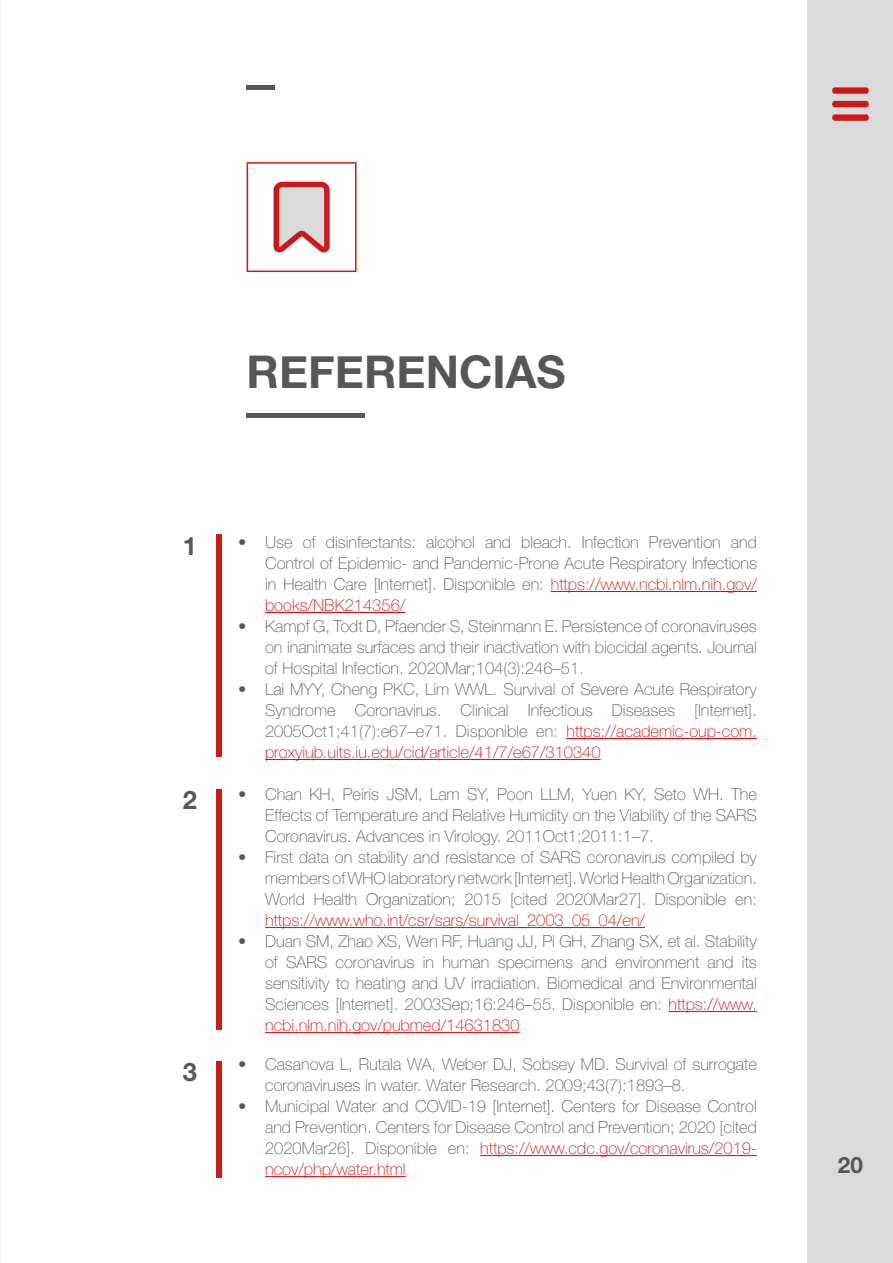
<style>
.page{position:relative;width:893px;height:1263px;background:#fff}
.page>*{position:absolute;margin:0;border:0;box-sizing:border-box;transform-origin:0 0}
.t1{font:700 45px "Helvetica Neue";color:#575756}
.t2{font:700 25.5px "Helvetica Neue LT";color:#575756}
.t3{font:700 22.5px "Helvetica Neue LT";color:#575756}
.t4{font:100 16.5px/21px "Helvetica Neue LT";color:#575756;text-align:justify}
.t5{font:100 16.5px "Helvetica Neue LT";color:#d20a11}
.s1{color:#d20a11}
</style>
<div class="page">
<div style="left:808px;top:0;width:85px;height:1263px;background:#dadada"></div>
<hr style="left:247px;top:414px;width:118px;height:4px;background:#575756">
<div style="left:247px;top:85px;width:28px;height:5px;background:#575756"></div>
<div style="left:247px;top:162px;width:109px;height:110px;border:2px solid #cd1719"></div>
<svg style="left:273px;top:182px;width:57px;height:70px;background:#d99fa0"></svg>
<hr style="left:551px;top:591px;width:206px;height:1px;background:#d20a11">
<hr style="left:265px;top:612px;width:140px;height:1px;background:#d20a11">
<hr style="left:566px;top:738px;width:191px;height:1px;background:#d20a11">
<hr style="left:265px;top:759px;width:336px;height:1px;background:#d20a11">
<hr style="left:265px;top:927px;width:380px;height:1px;background:#d20a11">
<hr style="left:669px;top:1011px;width:88px;height:1px;background:#d20a11">
<hr style="left:265px;top:1032px;width:255px;height:1px;background:#d20a11">
<hr style="left:480px;top:1155px;width:277px;height:1px;background:#d20a11">
<hr style="left:265px;top:1176px;width:141px;height:1px;background:#d20a11">
<div style="left:216px;top:535px;width:5px;height:222px;background:#cd1719"></div>
<div style="left:216px;top:789px;width:5px;height:240px;background:#cd1719"></div>
<div style="left:216px;top:1061px;width:5px;height:117px;background:#cd1719"></div>
<div style="left:832px;top:87px;width:37px;height:7px;background:#cd1719;border-radius:3px"></div>
<div style="left:832px;top:101px;width:37px;height:6px;background:#cd1719;border-radius:3px"></div>
<div style="left:832px;top:114px;width:37px;height:7px;background:#cd1719;border-radius:3px"></div>
<h1 class="t1" style="left:247px;top:337px;width:321px">REFERENCIAS</h1>
<h2 class="t2" style="left:183px;top:530px;width:16px">1</h2>
<h2 class="t2" style="left:183px;top:784px;width:16px">2</h2>
<h2 class="t2" style="left:183px;top:1056px;width:16px">3</h2>
<p class="t4" style="left:265px;top:531px;width:493px;text-indent:-27px">• Use of disinfectants: alcohol and bleach. Infection Prevention and Control of Epidemic- and Pandemic-Prone Acute Respiratory Infections in Health Care [Internet]. Disponible en: <span class="s1">https://www.ncbi.nlm.nih.gov/ books/NBK214356/</span></p>
<p class="t4" style="left:265px;top:615px;width:493px;text-indent:-27px">• Kampf G, Todt D, Pfaender S, Steinmann E. Persistence of coronaviruses on inanimate surfaces and their inactivation with biocidal agents. Journal of Hospital Infection. 2020Mar;104(3):246–51.</p>
<p class="t4" style="left:265px;top:678px;width:493px;text-indent:-27px">• Lai MYY, Cheng PKC, Lim WWL. Survival of Severe Acute Respiratory Syndrome Coronavirus. Clinical Infectious Diseases [Internet].<br>2005Oct1;41(7):e67–e71. Disponible en: <span class="s1">https://academic-oup-com. proxyiub.uits.iu.edu/cid/article/41/7/e67/310340</span></p>
<p class="t4" style="left:265px;top:783px;width:493px;text-indent:-27px">• Chan KH, Peiris JSM, Lam SY, Poon LLM, Yuen KY, Seto WH. The Effects of Temperature and Relative Humidity on the Viability of the SARS Coronavirus. Advances in Virology. 2011Oct1;2011:1–7.</p>
<p class="t4" style="left:265px;top:846px;width:493px;text-indent:-27px">• First data on stability and resistance of SARS coronavirus compiled by members of WHO laboratory network [Internet]. World Health Organization.<br>World Health Organization; 2015 [cited 2020Mar27]. Disponible en:</p>
<p class="t5" style="left:265px;top:911px;width:381px">https://www.who.int/csr/sars/survival_2003_05_04/en/</p>
<p class="t4" style="left:265px;top:930px;width:493px;text-indent:-27px">• Duan SM, Zhao XS, Wen RF, Huang JJ, Pi GH, Zhang SX, et al. Stability of SARS coronavirus in human specimens and environment and its sensitivity to heating and UV irradiation. Biomedical and Environmental Sciences [Internet]. 2003Sep;16:246–55. Disponible en: <span class="s1">https://www. ncbi.nlm.nih.gov/pubmed/14631830</span></p>
<p class="t4" style="left:265px;top:1054px;width:493px;text-indent:-27px">• Casanova L, Rutala WA, Weber DJ, Sobsey MD. Survival of surrogate coronaviruses in water. Water Research. 2009;43(7):1893–8.</p>
<p class="t4" style="left:265px;top:1096px;width:493px;text-indent:-27px">• Municipal Water and COVID-19 [Internet]. Centers for Disease Control and Prevention. Centers for Disease Control and Prevention; 2020 [cited 2020Mar26]. Disponible en: <span class="s1">https://www.cdc.gov/coronavirus/2019- ncov/php/water.html</span></p>
<h3 class="t3" style="left:838px;top:1151px;width:27px">20</h3>
</div>
